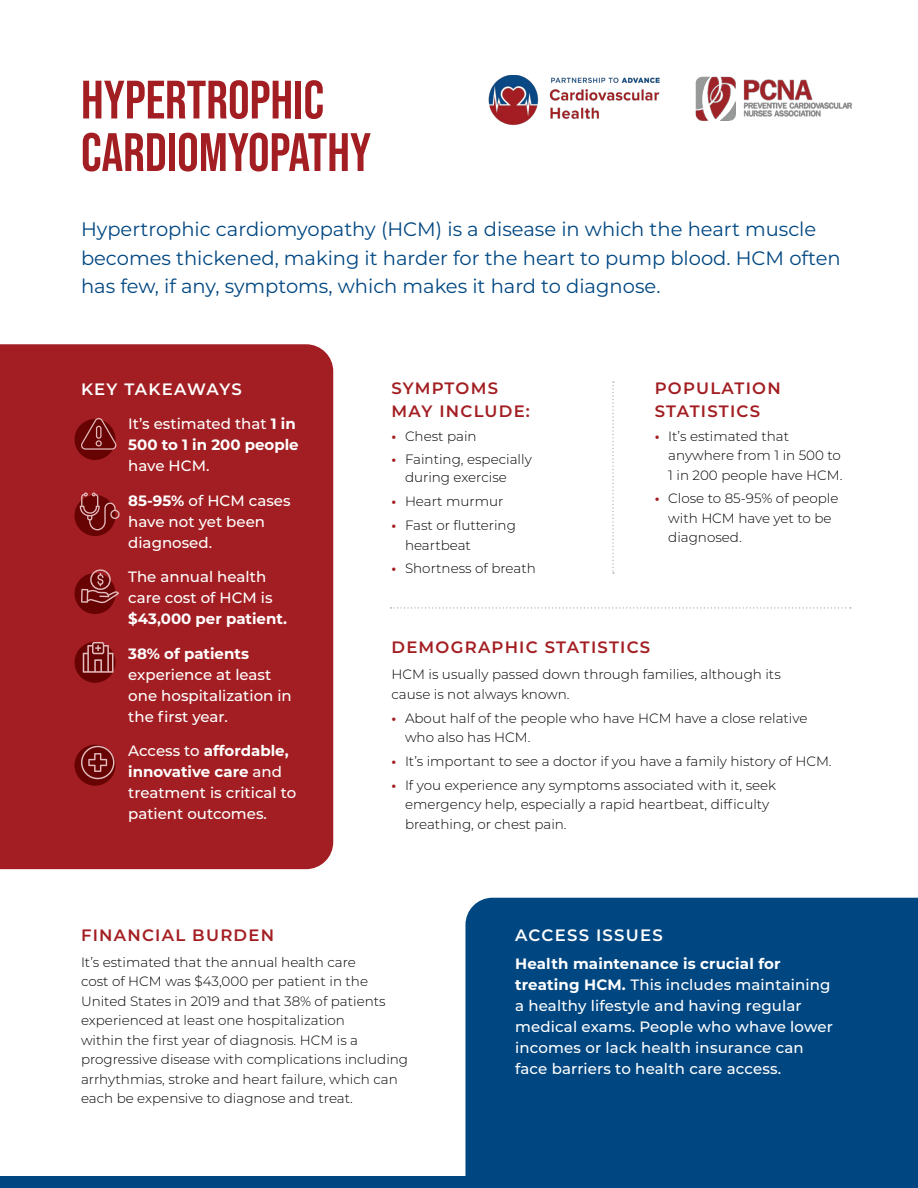
<style>
.page{position:relative;width:918px;height:1188px;background:#fff}
.page>*{position:absolute;margin:0;border:0;box-sizing:border-box;transform-origin:0 0}
.t1{font:700 54px/52.5px "Bebas Neue Pro";color:#a31e22}
.t2{font:19.5px/28.5px "Montserrat";color:#004782}
.t3{font:600 16.5px/22.5px "Montserrat";letter-spacing:.075em;color:#a31e22}
.t4{font:600 16.5px "Montserrat";letter-spacing:.075em;color:#fff}
.t5{font:500 15px/21px "Montserrat";color:#fff}
.t6{font:700 15px/21px "Montserrat";color:#fff}
.t7{font:300 13.5px/19.5px "Montserrat";color:#000}
.s1{font-weight:500}
.s2{font-weight:700}
.s3{font-weight:700;color:#a31e22}
</style>
<div class="page">
<div style="left:465px;top:898px;width:453px;height:278px;background:#004782"></div>
<div style="left:0;top:1176px;width:918px;height:12px;background:#004782"></div>
<img style="left:488px;top:75px;width:172px;height:51px">
<img style="left:695px;top:76px;width:157px;height:45px">
<div style="left:0;top:344px;width:333px;height:525px;background:#a31e22"></div>
<div style="left:75px;top:419px;width:41px;height:41px;background:#680304;border-radius:50%"></div>
<svg style="left:75px;top:495px;width:41px;height:41px"></svg>
<div style="left:75px;top:573px;width:41px;height:41px;background:#680304;border-radius:50%"></div>
<svg style="left:75px;top:642px;width:41px;height:41px"></svg>
<svg style="left:75px;top:745px;width:41px;height:41px"></svg>
<svg style="left:612px;top:382px;width:2px;height:191px"></svg>
<svg style="left:390px;top:607px;width:461px;height:2px"></svg>
<svg style="left:81px;top:569px;width:38px;height:34px"></svg>
<svg style="left:81px;top:746px;width:33px;height:33px"></svg>
<svg style="left:83px;top:642px;width:31px;height:31px"></svg>
<svg style="left:81px;top:418px;width:36px;height:32px"></svg>
<svg style="left:80px;top:492px;width:40px;height:38px;background:#8a2729"></svg>
<h1 class="t1" style="left:81px;top:73px;width:292px">HYPERTROPHIC<br>CARDIOMYOPATHY</h1>
<h2 class="t2" style="left:81px;top:215px;width:761px">Hypertrophic cardiomyopathy (HCM) is a disease in which the heart muscle becomes thickened, making it harder for the heart to pump blood. HCM often has few, if any, symptoms, which makes it hard to diagnose.</h2>
<p class="t4" style="left:81px;top:377px;width:162px">KEY TAKEAWAYS</p>
<p class="t6" style="left:128px;top:412px;width:172px"><span class="s1">It’s estimated that</span> 1 in<br>500 to 1 in 200 people</p>
<p class="t5" style="left:128px;top:455px;width:83px">have HCM.</p>
<p class="t5" style="left:128px;top:489px;width:164px"><span class="s2">85-95%</span> of HCM cases have not yet been diagnosed.</p>
<p class="t5" style="left:128px;top:566px;width:146px">The annual health care cost of HCM is</p>
<p class="t6" style="left:128px;top:607px;width:160px">$43,000 per patient.</p>
<p class="t6" style="left:128px;top:642px;width:122px">38% of patients</p>
<p class="t5" style="left:128px;top:663px;width:165px">experience at least one hospitalization in the first year.</p>
<p class="t5" style="left:128px;top:740px;width:169px">Access to <span class="s2">affordable, innovative care</span> and treatment is critical to patient outcomes.</p>
<p class="t3" style="left:392px;top:376px;width:140px">SYMPTOMS<br>MAY INCLUDE:</p>
<p class="t7" style="left:392px;top:426px;width:87px"><span class="s3">•</span> Chest pain</p>
<p class="t7" style="left:405px;top:450px;width:128px;line-height:18px;text-indent:-14px"><span class="s3">•</span> Fainting, especially during exercise</p>
<p class="t7" style="left:392px;top:491px;width:113px"><span class="s3">•</span> Heart murmur</p>
<p class="t7" style="left:405px;top:515px;width:112px;text-indent:-14px"><span class="s3">•</span> Fast or fluttering heartbeat</p>
<p class="t7" style="left:392px;top:558px;width:146px"><span class="s3">•</span> Shortness of breath</p>
<p class="t3" style="left:655px;top:376px;width:128px">POPULATION<br>STATISTICS</p>
<p class="t7" style="left:668px;top:426px;width:176px;text-indent:-14px"><span class="s3">•</span> It’s estimated that anywhere from 1 in 500 to<br>1 in 200 people have HCM.</p>
<p class="t7" style="left:668px;top:488px;width:172px;text-indent:-14px"><span class="s3">•</span> Close to 85-95% of people with HCM have yet to be diagnosed.</p>
<p class="t3" style="left:392px;top:635px;width:260px">DEMOGRAPHIC STATISTICS</p>
<p class="t7" style="left:392px;top:664px;width:391px">HCM is usually passed down through families, although its cause is not always known.</p>
<p class="t7" style="left:405px;top:708px;width:404px;text-indent:-14px"><span class="s3">•</span> About half of the people who have HCM have a close relative who also has HCM.</p>
<p class="t7" style="left:392px;top:751px;width:442px"><span class="s3">•</span> It’s important to see a doctor if you have a family history of HCM.</p>
<p class="t7" style="left:405px;top:775px;width:373px;text-indent:-14px"><span class="s3">•</span> If you experience any symptoms associated with it, seek emergency help, especially a rapid heartbeat, difficulty breathing, or chest pain.</p>
<p class="t3" style="left:81px;top:923px;width:195px">FINANCIAL BURDEN</p>
<p class="t7" style="left:81px;top:952px;width:329px">It’s estimated that the annual health care<br>cost of HCM was $43,000 per patient in the United States in 2019 and that 38% of patients experienced at least one hospitalization<br>within the first year of diagnosis. HCM is a progressive disease with complications including arrhythmias, stroke and heart failure, which can each be expensive to diagnose and treat.</p>
<p class="t4" style="left:515px;top:923px;width:149px">ACCESS ISSUES</p>
<p class="t5" style="left:515px;top:952px;width:319px"><span class="s2">Health maintenance is crucial for treating HCM.</span> This includes maintaining a healthy lifestyle and having regular medical exams. People who whave lower incomes or lack health insurance can face barriers to health care access.</p>
</div>
